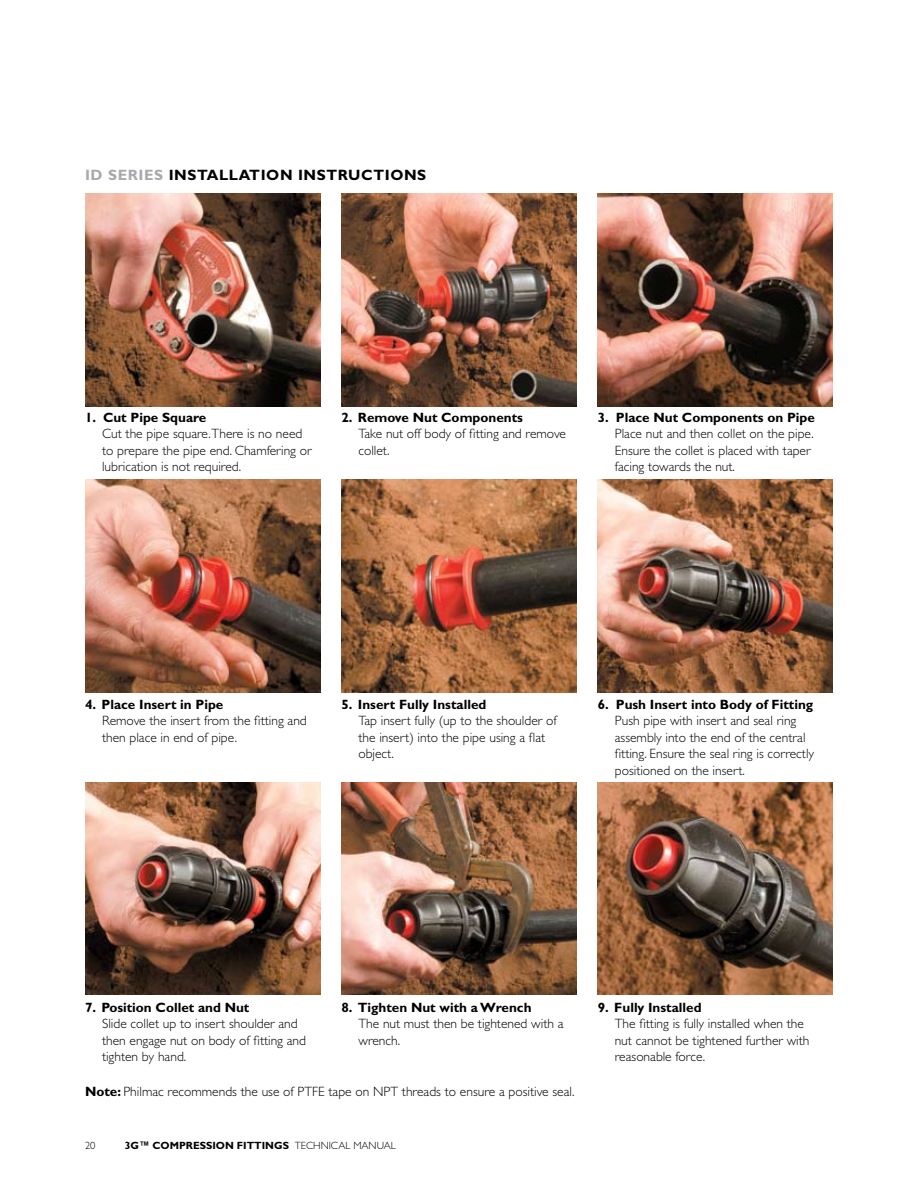
<style>
.page{position:relative;width:918px;height:1188px;background:#fff}
.page>*{position:absolute;margin:0;border:0;box-sizing:border-box;transform-origin:0 0}
.t1{font:700 15px "Gill Sans Std";letter-spacing:.04em;color:#000}
.t2{font:300 13.5px/16.5px "Gill Sans Std";color:#000}
.t3{font:700 13.5px "Gill Sans Std";color:#000}
.t4{font:700 10.5px "Gill Sans Std";color:#000}
.t5{font:300 10.5px "Gill Sans Std";color:#000}
.s1{color:#a7a9ac}
.s2{font-weight:700}
.s3{font-weight:300}
</style>
<div class="page">
<img style="left:85px;top:193px;width:235px;height:213px">
<img style="left:85px;top:479px;width:235px;height:213px">
<img style="left:85px;top:782px;width:235px;height:213px">
<img style="left:341px;top:193px;width:236px;height:213px">
<img style="left:341px;top:479px;width:236px;height:213px">
<img style="left:341px;top:782px;width:236px;height:213px">
<img style="left:598px;top:193px;width:235px;height:213px">
<img style="left:598px;top:479px;width:235px;height:213px">
<img style="left:598px;top:782px;width:235px;height:213px">
<p class="t1" style="left:85px;top:166px;width:343px"><span class="s1">ID SERIES</span> INSTALLATION INSTRUCTIONS</p>
<p class="t3" style="left:85px;top:409px;width:123px">1. Cut Pipe Square</p>
<p class="t2" style="left:102px;top:426px;width:211px">Cut the pipe square.There is no need to prepare the pipe end. Chamfering or lubrication is not required.</p>
<p class="t3" style="left:341px;top:409px;width:183px">2. Remove Nut Components</p>
<p class="t2" style="left:358px;top:426px;width:209px">Take nut off body of fitting and remove collet.</p>
<p class="t3" style="left:598px;top:409px;width:219px">3. Place Nut Components on Pipe</p>
<p class="t2" style="left:615px;top:426px;width:200px">Place nut and then collet on the pipe.<br>Ensure the collet is placed with taper facing towards the nut.</p>
<p class="t3" style="left:85px;top:696px;width:140px">4. Place Insert in Pipe</p>
<p class="t2" style="left:102px;top:713px;width:206px">Remove the insert from the fitting and then place in end of pipe.</p>
<p class="t3" style="left:341px;top:696px;width:146px">5. Insert Fully Installed</p>
<p class="t2" style="left:358px;top:713px;width:200px">Tap insert fully (up to the shoulder of the insert) into the pipe using a flat object.</p>
<p class="t3" style="left:598px;top:696px;width:217px">6. Push Insert into Body of Fitting</p>
<p class="t2" style="left:615px;top:713px;width:201px">Push pipe with insert and seal ring assembly into the end of the central fitting. Ensure the seal ring is correctly positioned on the insert.</p>
<p class="t3" style="left:85px;top:999px;width:166px">7. Position Collet and Nut</p>
<p class="t2" style="left:102px;top:1015px;width:206px">Slide collet up to insert shoulder and then engage nut on body of fitting and tighten by hand.</p>
<p class="t3" style="left:341px;top:999px;width:192px">8. Tighten Nut with a Wrench</p>
<p class="t2" style="left:358px;top:1015px;width:207px">The nut must then be tightened with a wrench.</p>
<p class="t2" style="left:85px;top:1083px;width:491px"><span class="s2">Note:</span> Philmac recommends the use of PTFE tape on NPT threads to ensure a positive seal.</p>
<p class="t5" style="left:85px;top:1140px;width:12px">20</p>
<p class="t4" style="left:125px;top:1139px;width:272px">3G™ COMPRESSION FITTINGS <span class="s3">TECHNICAL MANUAL</span></p>
<p class="t3" style="left:598px;top:999px;width:105px">9. Fully Installed</p>
<p class="t2" style="left:615px;top:1015px;width:196px">The fitting is fully installed when the nut cannot be tightened further with reasonable force.</p>
</div>
